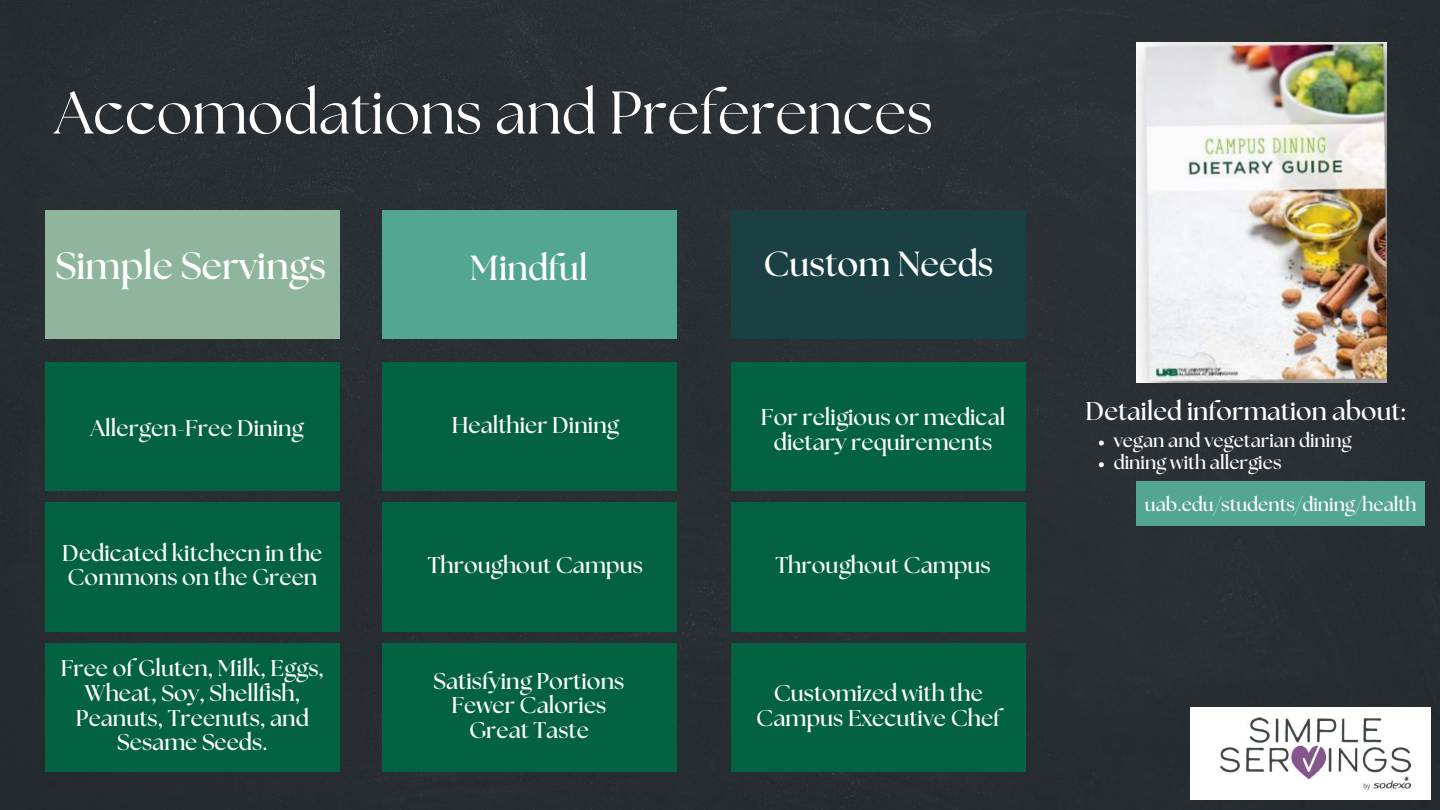
<style>
.page{position:relative;width:1440px;height:810px;background:#292f33}
.page>*{position:absolute;margin:0;border:0;box-sizing:border-box;transform-origin:0 0}
.t1{font:60px "The Seasons";color:#fff}
.t2{font:700 38px "The Seasons";color:#fff}
.t3{font:700 34.8px "The Seasons";color:#fff}
.t4{font:700 25.7px "The Seasons";color:#fff}
.t5{font:700 22.8px/24.8px "The Seasons";color:#fff;text-align:center}
.t6{font:700 19px/21.7px "The Seasons";color:#fff}
</style>
<div class="page">
<img style="left:1136px;top:42px;width:251px;height:341px">
<div style="left:45px;top:210px;width:295px;height:129px;background:#8fb59c"></div>
<div style="left:382px;top:210px;width:295px;height:129px;background:#53a690"></div>
<div style="left:731px;top:210px;width:295px;height:129px;background:#1a4043"></div>
<div style="left:45px;top:362px;width:295px;height:129px;background:#026241"></div>
<div style="left:382px;top:362px;width:295px;height:129px;background:#026241"></div>
<div style="left:731px;top:362px;width:295px;height:129px;background:#026241"></div>
<div style="left:45px;top:502px;width:295px;height:129px;background:#026241"></div>
<div style="left:382px;top:502px;width:295px;height:129px;background:#026241"></div>
<div style="left:731px;top:502px;width:295px;height:129px;background:#026241"></div>
<div style="left:45px;top:643px;width:295px;height:129px;background:#026241"></div>
<div style="left:382px;top:643px;width:295px;height:129px;background:#026241"></div>
<div style="left:731px;top:643px;width:295px;height:129px;background:#026241"></div>
<div style="left:1136px;top:482px;width:289px;height:44px;background:#53a690"></div>
<img style="left:1190px;top:708px;width:241px;height:91px">
<svg style="left:1099px;top:441px;width:5px;height:5px"></svg>
<svg style="left:1099px;top:462px;width:5px;height:5px"></svg>
<h1 class="t1" style="left:55px;top:85px;width:880px">Accomodations and Preferences</h1>
<h2 class="t2" style="left:55px;top:249px;width:272px">Simple Servings</h2>
<h3 class="t3" style="left:470px;top:252px;width:119px">Mindful</h3>
<h3 class="t3" style="left:763px;top:248px;width:232px">Custom Needs</h3>
<p class="t5" style="left:91px;top:417px;width:215px">Allergen-Free Dining</p>
<p class="t5" style="left:452px;top:414px;width:169px">Healthier Dining</p>
<p class="t5" style="left:761px;top:406px;width:246px">For religious or medical dietary requirements</p>
<p class="t5" style="left:62px;top:541px;width:262px;text-align:left">Dedicated kitchecn in the<br>Commons on the Green</p>
<p class="t5" style="left:61px;top:657px;width:265px">Free of Gluten, Milk, Eggs,<br>Wheat, Soy, Shellfish,<br>Peanuts, Treenuts, and<br>Sesame Seeds.</p>
<p class="t5" style="left:428px;top:554px;width:217px">Throughout Campus</p>
<p class="t5" style="left:776px;top:554px;width:217px">Throughout Campus</p>
<p class="t5" style="left:434px;top:669px;width:192px">Satisfying Portions<br>Fewer Calories<br>Great Taste</p>
<p class="t5" style="left:756px;top:682px;width:246px">Customized with the<br>Campus Executive Chef</p>
<p class="t4" style="left:1086px;top:400px;width:321px">Detailed information about:</p>
<p class="t6" style="left:1114px;top:431px;width:240px">vegan and vegetarian dining dining with allergies</p>
<p class="t6" style="left:1145px;top:495px;width:273px">uab.edu/students/dining/health</p>
</div>
